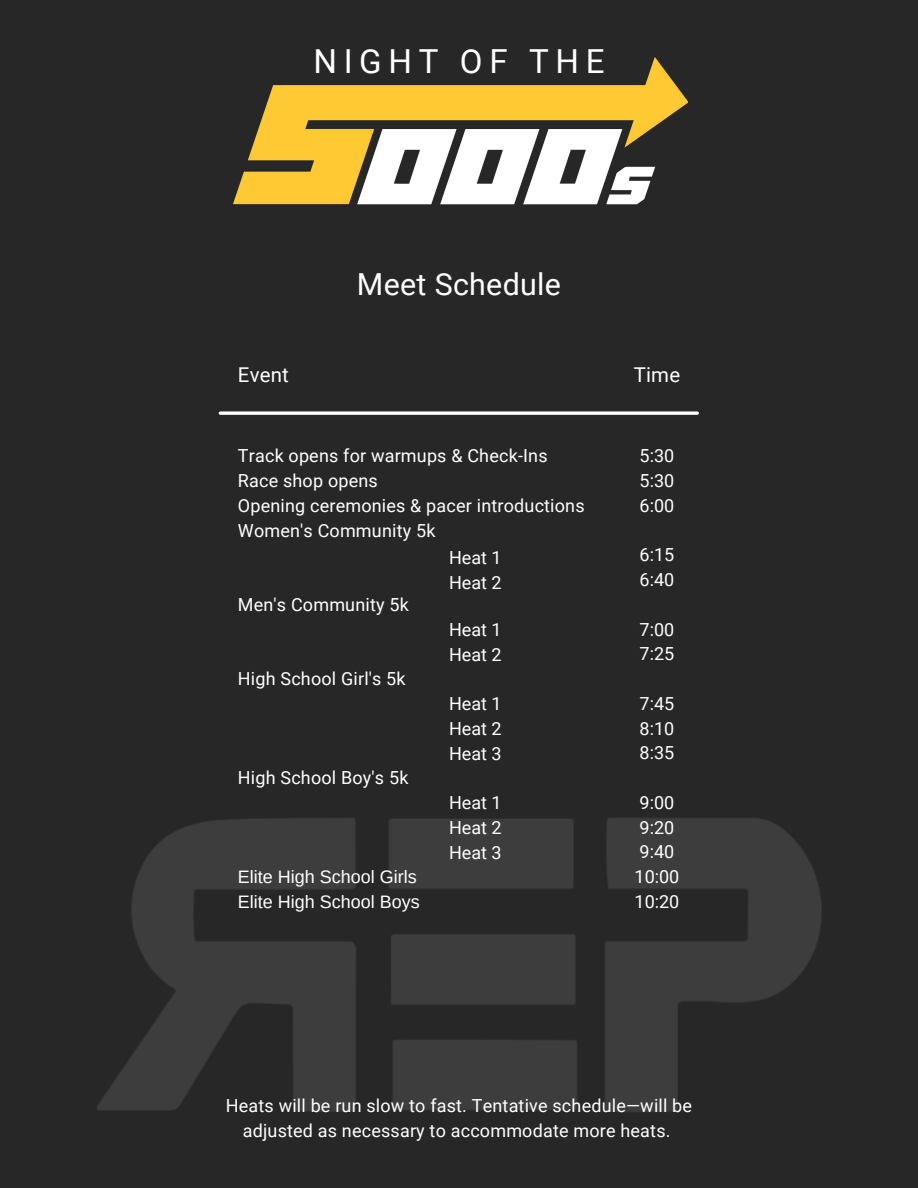
<style>
.page{position:relative;width:918px;height:1188px;background:#272727}
.page>*{position:absolute;margin:0;border:0;box-sizing:border-box;transform-origin:0 0}
.t1{font:33.15px "Roboto";letter-spacing:.2em;color:#fff}
.t2{font:30.45px "Roboto";letter-spacing:.01em;color:#fff}
.t3{font:20.4px "Roboto";letter-spacing:.01em;color:#fff}
.t4{font:18px/24.8px "Roboto";letter-spacing:.01em;color:#fff;text-align:center}
.t5{font:18px "Arimo";color:#fff}
</style>
<div class="page">
<img style="left:97px;top:818px;width:725px;height:294px">
<svg style="left:220px;top:411px;width:477px;height:4px;background:#ddd"></svg>
<img style="left:233px;top:57px;width:454px;height:148px">
<p class="t1" style="left:313px;top:42px;width:293px">NIGHT OF THE</p>
<p class="t3" style="left:238px;top:363px;width:52px">Event</p>
<p class="t2" style="left:357px;top:267px;width:205px">Meet Schedule</p>
<p class="t4" style="left:238px;top:444px;width:311px">Track opens for warmups &amp; Check-Ins</p>
<p class="t4" style="left:238px;top:469px;width:141px">Race shop opens</p>
<p class="t4" style="left:238px;top:493px;width:348px">Opening ceremonies &amp; pacer introductions</p>
<p class="t4" style="left:238px;top:518px;width:199px">Women's Community 5k</p>
<p class="t4" style="left:238px;top:592px;width:172px">Men's Community 5k</p>
<p class="t4" style="left:238px;top:667px;width:169px">High School Girl's 5k</p>
<p class="t4" style="left:238px;top:766px;width:172px">High School Boy's 5k</p>
<p class="t5" style="left:238px;top:867px;width:180px">Elite High School Girls</p>
<p class="t5" style="left:238px;top:892px;width:183px">Elite High School Boys</p>
<p class="t4" style="left:449px;top:546px;width:54px">Heat 1</p>
<p class="t4" style="left:449px;top:570px;width:54px">Heat 2</p>
<p class="t4" style="left:449px;top:618px;width:54px">Heat 1</p>
<p class="t4" style="left:449px;top:642px;width:54px">Heat 2</p>
<p class="t4" style="left:449px;top:692px;width:54px">Heat 1</p>
<p class="t4" style="left:449px;top:717px;width:54px">Heat 2</p>
<p class="t4" style="left:449px;top:741px;width:54px">Heat 3</p>
<p class="t4" style="left:449px;top:791px;width:54px">Heat 1</p>
<p class="t4" style="left:449px;top:816px;width:54px">Heat 2</p>
<p class="t4" style="left:449px;top:840px;width:54px">Heat 3</p>
<p class="t3" style="left:634px;top:363px;width:48px">Time</p>
<p class="t4" style="left:640px;top:444px;width:36px">5:30</p>
<p class="t4" style="left:640px;top:469px;width:36px">5:30</p>
<p class="t4" style="left:640px;top:493px;width:36px">6:00</p>
<p class="t4" style="left:640px;top:543px;width:36px">6:15</p>
<p class="t4" style="left:640px;top:568px;width:36px">6:40</p>
<p class="t4" style="left:640px;top:617px;width:36px">7:00</p>
<p class="t4" style="left:640px;top:642px;width:36px">7:25</p>
<p class="t4" style="left:640px;top:691px;width:36px">7:45</p>
<p class="t4" style="left:640px;top:716px;width:36px">8:10</p>
<p class="t4" style="left:640px;top:741px;width:36px">8:35</p>
<p class="t4" style="left:640px;top:790px;width:36px">9:00</p>
<p class="t4" style="left:640px;top:815px;width:36px">9:20</p>
<p class="t4" style="left:640px;top:840px;width:36px">9:40</p>
<p class="t4" style="left:635px;top:865px;width:46px">10:00</p>
<p class="t4" style="left:635px;top:889px;width:46px">10:20</p>
<p class="t4" style="left:226px;top:1094px;width:468px">Heats will be run slow to fast. Tentative schedule—will be adjusted as necessary to accommodate more heats.</p>
</div>
